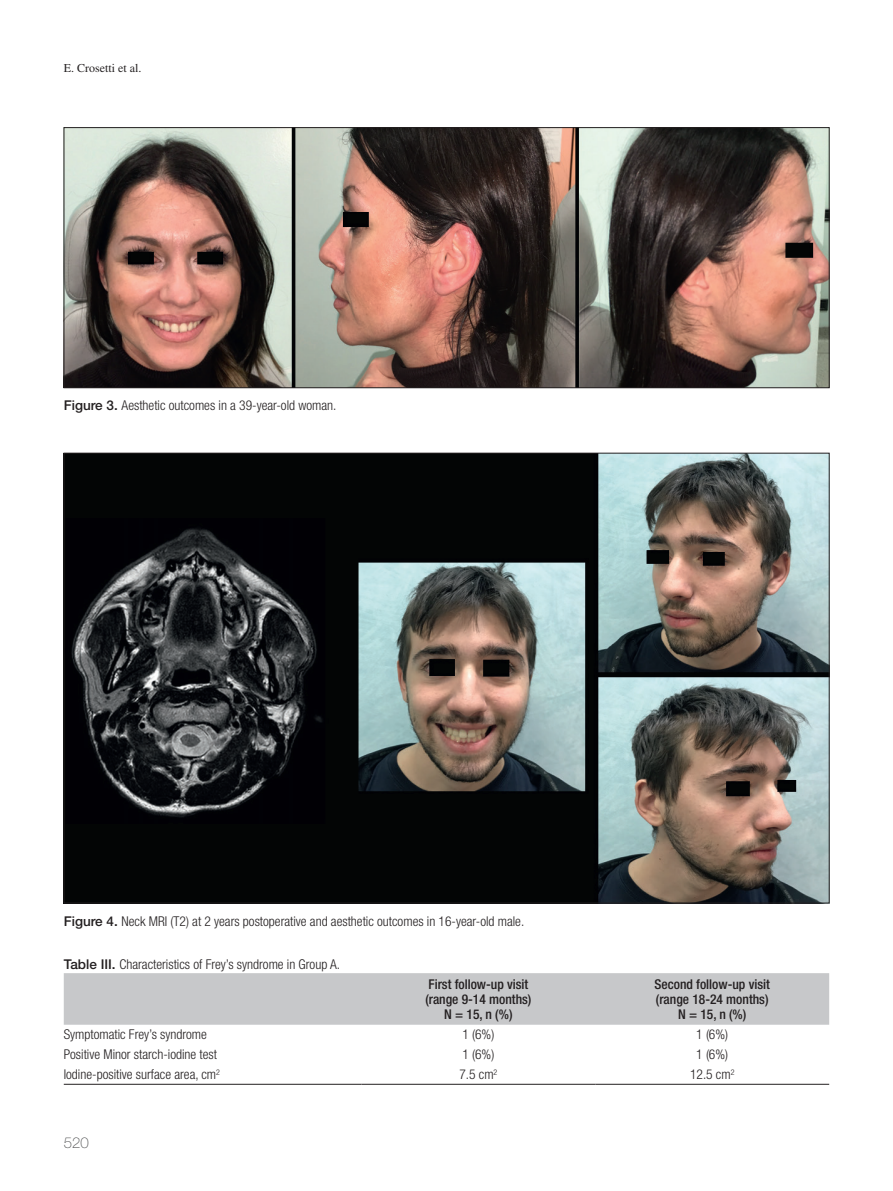
<style>
.page{position:relative;width:893px;height:1191px;background:#fff}
.page>*{position:absolute;margin:0;border:0;box-sizing:border-box;transform-origin:0 0}
.t1{font:100 15px "Helvetica Neue LT Std";color:#4b4c4d}
.t2{font:300 condensed 13.5px "Helvetica Neue LT Std";color:#231f20}
.t3{font:500 condensed 13.5px/15px "Helvetica Neue LT Std";color:#231f20;text-align:center}
.t4{font:12px "Times LT Std";color:#231f20}
.s1{font-weight:500;font-stretch:normal}
</style>
<div class="page">
<img style="left:66px;top:129px;width:761px;height:257px">
<div style="left:64px;top:127px;width:765px;height:261px;border:1px solid #231f20"></div>
<img style="left:66px;top:455px;width:761px;height:446px">
<div style="left:64px;top:973px;width:765px;height:51px;background:#c7c8ca"></div>
<hr style="left:64px;top:1084px;width:297px;height:1px;background:#231f20">
<hr style="left:361px;top:1084px;width:234px;height:1px;background:#231f20">
<hr style="left:595px;top:1084px;width:234px;height:1px;background:#231f20">
<p class="t4" style="left:64px;top:61px;width:79px">E. Crosetti et al.</p>
<p class="t2" style="left:64px;top:398px;width:274px"><span class="s1">Figure 3.</span> Aesthetic outcomes in a 39-year-old woman.</p>
<p class="t2" style="left:64px;top:913px;width:462px"><span class="s1">Figure 4.</span> Neck MRI (T2) at 2 years postoperative and aesthetic outcomes in 16-year-old male.</p>
<p class="t2" style="left:64px;top:956px;width:278px"><span class="s1">Table III.</span> Characteristics of Frey’s syndrome in Group A.</p>
<p class="t3" style="left:425px;top:976px;width:108px">First follow-up visit (range 9-14 months)<br>N = 15, n (%)</p>
<p class="t3" style="left:654px;top:976px;width:117px">Second follow-up visit (range 18-24 months)<br>N = 15, n (%)</p>
<p class="t2" style="left:64px;top:1027px;width:145px">Symptomatic Frey’s syndrome</p>
<p class="t2" style="left:462px;top:1027px;width:33px">1 (6%)</p>
<p class="t2" style="left:696px;top:1027px;width:33px">1 (6%)</p>
<p class="t2" style="left:64px;top:1046px;width:155px">Positive Minor starch-iodine test</p>
<p class="t2" style="left:462px;top:1046px;width:33px">1 (6%)</p>
<p class="t2" style="left:696px;top:1046px;width:33px">1 (6%)</p>
<p class="t2" style="left:64px;top:1066px;width:158px">Iodine-positive surface area, cm<sup>2</sup></p>
<p class="t2" style="left:459px;top:1066px;width:39px">7.5 cm<sup>2</sup></p>
<p class="t2" style="left:690px;top:1066px;width:46px">12.5 cm<sup>2</sup></p>
<p class="t1" style="left:64px;top:1134px;width:27px">520</p>
</div>
